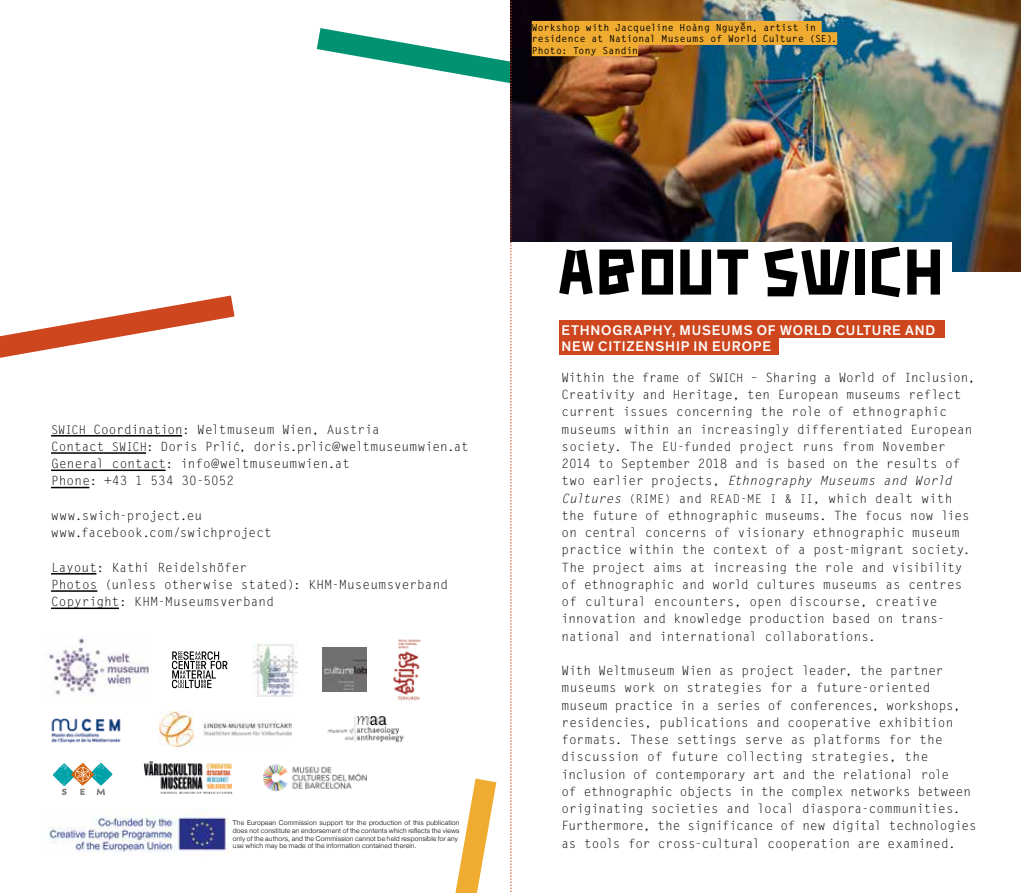
<style>
.page{position:relative;width:1021px;height:893px;background:#fff}
.page>*{position:absolute;margin:0;border:0;box-sizing:border-box;transform-origin:0 0}
.t1{font:51px "swichfont";letter-spacing:-.04em;color:#000}
.t2{font:500 14.25px/16.5px "Theinhardt";letter-spacing:.055em;color:#fff}
.t3{font:12.75px/17.2px "Letter Gothic Std";color:#000}
.t4{font:700 9.75px/11.2px "Letter Gothic Std";letter-spacing:.02em;color:#000}
.t5{font:700 8.25px "Letter Gothic Std";color:#000}
.t6{font:300 6.75px/7.8px "Helvetica Neue";letter-spacing:.025em;color:#000}
.s1{font-size:12px}
.s2{font-style:italic}
</style>
<div class="page">
<img style="left:549px;top:0;width:471px;height:272px">
<div style="left:493px;top:242px;width:458px;height:36px;background:#fff"></div>
<svg style="left:0;top:296px;width:234px;height:62px"></svg>
<img style="left:159px;top:711px;width:133px;height:36px">
<img style="left:51px;top:718px;width:70px;height:26px">
<img style="left:144px;top:762px;width:88px;height:32px">
<svg style="left:53px;top:763px;width:60px;height:32px"></svg>
<img style="left:263px;top:764px;width:54px;height:27px">
<img style="left:253px;top:643px;width:44px;height:53px">
<svg style="left:172px;top:651px;width:55px;height:37px"></svg>
<img style="left:45px;top:638px;width:104px;height:57px">
<div style="left:558px;top:337px;width:220px;height:17px;background:#ce461e"></div>
<div style="left:558px;top:321px;width:386px;height:17px;background:#ce461e"></div>
<img style="left:49px;top:809px;width:183px;height:45px">
<hr style="left:51px;top:435px;width:131px;height:2px;background:#000">
<hr style="left:51px;top:452px;width:95px;height:2px;background:#000">
<hr style="left:51px;top:470px;width:114px;height:1px;background:#000">
<hr style="left:51px;top:487px;width:38px;height:1px;background:#000">
<hr style="left:51px;top:573px;width:45px;height:2px;background:#000">
<hr style="left:51px;top:590px;width:46px;height:2px;background:#000">
<hr style="left:51px;top:608px;width:68px;height:1px;background:#000">
<div style="left:531px;top:21px;width:290px;height:13px;background:#f0ac31"></div>
<div style="left:531px;top:32px;width:306px;height:13px;background:#f0ac31"></div>
<div style="left:531px;top:43px;width:107px;height:13px;background:#f0ac31"></div>
<svg style="left:317px;top:0;width:232px;height:893px"></svg>
<p class="t5" style="left:740px;top:18px;width:6px">~</p>
<p class="t4" style="left:531px;top:22px;width:307px">Workshop with Jacqueline Hoàng Nguyên, artist in residence at National Museums of World Culture (SE).<br>Photo: Tony Sandin</p>
<p class="t3" style="left:51px;top:421px;width:419px"><span class="s1">SWICH</span> Coordination: Weltmuseum Wien, Austria<br>Contact <span class="s1">SWICH</span>: Doris Prlic´, doris.prlic@weltmuseumwien.at General contact: info@weltmuseumwien.at<br>Phone: +43 1 534 30-5052</p>
<p class="t3" style="left:51px;top:507px;width:222px">www.swich-project.eu www.facebook.com/swichproject</p>
<p class="t3" style="left:51px;top:559px;width:399px">Layout: Kathi Reidelshöfer<br>Photos (unless otherwise stated): KHM-Museumsverband<br>Copyright: KHM-Museumsverband</p>
<p class="t6" style="left:233px;top:818px;width:228px">The European Commission support for the production of this publication does not constitute an endorsement of the contents which reflects the views only of the authors, and the Commission cannot be held responsible for any use which may be made of the information contained therein.</p>
<h1 class="t1" style="left:556px;top:247px;width:391px">ABOUT SWICH</h1>
<p class="t2" style="left:561px;top:322px;width:375px">ETHNOGRAPHY, MUSEUMS OF WORLD CULTURE AND<br>NEW</p>
<p class="t2" style="left:598px;top:338px;width:173px">CITIZENSHIP IN EUROPE</p>
<p class="t3" style="left:561px;top:369px;width:415px">Within the frame of <span class="s1">SWICH</span> – Sharing a World of Inclusion, Creativity and Heritage, ten European museums reflect current issues concerning the role of ethnographic museums within an increasingly differentiated European society. The EU-funded project runs from November 2014 to September 2018 and is based on the results of two earlier projects, <span class="s2">Ethnography Museums and World Cultures</span> <span class="s1">(RIME)</span> and <span class="s1">READ-ME I &amp; II</span>, which dealt with the future of ethnographic museums. The focus now lies on central concerns of visionary ethnographic museum practice within the context of a post-migrant society.<br>The project aims at increasing the role and visibility of ethnographic and world cultures museums as centres of cultural encounters, open discourse, creative innovation and knowledge production based on trans&shy;national and international collaborations.</p>
<p class="t3" style="left:561px;top:662px;width:416px">With Weltmuseum Wien as project leader, the partner museums work on strategies for a future-oriented museum practice in a series of conferences, workshops, residencies, publications and cooperative exhibition formats. These settings serve as platforms for the discussion of future collecting strategies, the inclusion of contemporary art and the relational role<br>of ethnographic objects in the complex networks between originating societies and local diaspora-communities.<br>Furthermore, the significance of new digital technologies as tools for cross-cultural cooperation are examined.</p>
</div>
